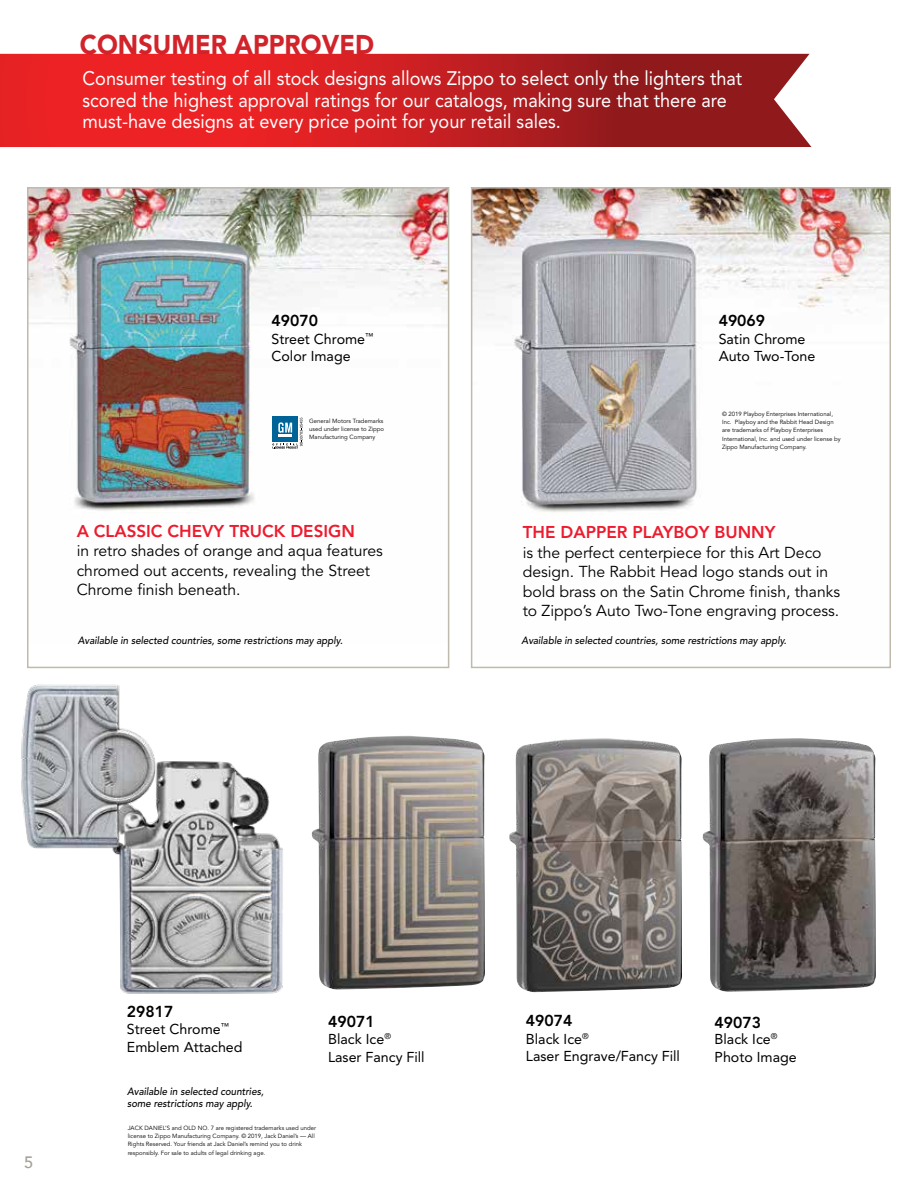
<style>
.page{position:relative;width:918px;height:1188px;background:#fff}
.page>*{position:absolute;margin:0;border:0;box-sizing:border-box;transform-origin:0 0}
.t1{font:900 27px "Avenir";color:#d2232a;scale:.93 1}
.t2{font:19.5px/21.6px "Avenir";color:#fff;scale:.93 1}
.t3{font:800 16.95px "Avenir";color:#ed1b2e}
.t4{font:500 16.5px "Avenir";color:#a5a195}
.t5{font:15.75px/19.5px "Avenir";color:#000}
.t6{font:800 15.75px "Avenir";color:#000}
.t7{font:14.25px/18px "Avenir";color:#000}
.t8{font:italic 500 10.5px/12px "Avenir";color:#000;scale:.93 1}
.t9{font:6px/8.2px "Avenir";color:#000}
</style>
<div class="page">
<img style="left:509px;top:738px;width:173px;height:254px">
<img style="left:703px;top:738px;width:173px;height:254px">
<img style="left:312px;top:736px;width:173px;height:254px">
<img style="left:21px;top:684px;width:262px;height:310px">
<img style="left:474px;top:190px;width:414px;height:323px">
<div style="left:471px;top:187px;width:420px;height:481px;border:2px solid #bfbaac"></div>
<img style="left:30px;top:190px;width:416px;height:321px">
<div style="left:27px;top:187px;width:422px;height:481px;border:2px solid #bfbaac"></div>
<div style="left:273px;top:417px;width:25px;height:25px;background:#006397"></div>
<svg style="left:273px;top:418px;width:30px;height:31px"></svg>
<svg style="left:0;top:54px;width:811px;height:93px;background:#c62326"></svg>
<h1 class="t1" style="left:80px;top:28px;width:318px">CONSUMER APPROVED</h1>
<h2 class="t2" style="left:82px;top:68px;width:711px">Consumer testing of all stock designs allows Zippo to select only the lighters that scored the highest approval ratings for our catalogs, making sure that there are must-have designs at every price point for your retail sales.</h2>
<h3 class="t6" style="left:271px;top:311px;width:48px">49070</h3>
<h3 class="t7" style="left:271px;top:330px;width:103px;line-height:17.2px">Street Chrome<sup>™<br></sup>Color Image</h3>
<p class="t9" style="left:309px;top:417px;width:76px;text-align:justify">General Motors Trademarks used under license to Zippo Manufacturing Company</p>
<h3 class="t3" style="left:77px;top:521px;width:280px">A CLASSIC CHEVY TRUCK DESIGN</h3>
<h3 class="t5" style="left:77px;top:542px;width:308px">in retro shades of orange and aqua features chromed out accents, revealing the Street<br>Chrome finish beneath.</h3>
<h3 class="t8" style="left:78px;top:635px;width:286px">Available in selected countries, some restrictions may apply.</h3>
<h3 class="t6" style="left:719px;top:311px;width:48px">49069</h3>
<h3 class="t7" style="left:719px;top:330px;width:98px;line-height:17.4px">Satin Chrome<br>Auto Two-Tone</h3>
<p class="t9" style="left:722px;top:410px;width:120px">© 2019 Playboy Enterprises International, Inc. Playboy and the Rabbit Head Design are trademarks of Playboy Enterprises International, Inc. and used under license by Zippo Manufacturing Company.</p>
<h3 class="t3" style="left:523px;top:522px;width:254px">THE DAPPER PLAYBOY BUNNY</h3>
<h3 class="t5" style="left:523px;top:543px;width:319px">is the perfect centerpiece for this Art Deco design. The Rabbit Head logo stands out in bold brass on the Satin Chrome finish, thanks to Zippo’s Auto Two-Tone engraving process.</h3>
<h3 class="t8" style="left:522px;top:635px;width:286px">Available in selected countries, some restrictions may apply.</h3>
<h3 class="t4" style="left:24px;top:1148px;width:11px">5</h3>
<h3 class="t6" style="left:127px;top:1003px;width:48px">29817</h3>
<h3 class="t7" style="left:127px;top:1020px;width:117px">Street Chrome<sup>™<br></sup>Emblem Attached</h3>
<h3 class="t8" style="left:127px;top:1086px;width:149px">Available in selected countries, some restrictions may apply.</h3>
<p class="t9" style="left:128px;top:1124px;width:190px">JACK DANIEL’S and OLD NO. 7 are registered trademarks used under license to Zippo Manufacturing Company. © 2019, Jack Daniel’s — All Rights Reserved. Your friends at Jack Daniel’s remind you to drink responsibly. For sale to adults of legal drinking age.</p>
<h3 class="t6" style="left:328px;top:1012px;width:48px">49071</h3>
<h3 class="t7" style="left:328px;top:1030px;width:98px">Black Ice<sup>®<br></sup>Laser Fancy Fill</h3>
<h3 class="t6" style="left:526px;top:1011px;width:48px">49074</h3>
<h3 class="t7" style="left:526px;top:1030px;width:156px;line-height:17.2px">Black Ice<sup>®<br></sup>Laser Engrave/Fancy Fill</h3>
<h3 class="t6" style="left:715px;top:1013px;width:48px">49073</h3>
<h3 class="t7" style="left:715px;top:1030px;width:84px">Black Ice<sup>®<br></sup>Photo Image</h3>
</div>
